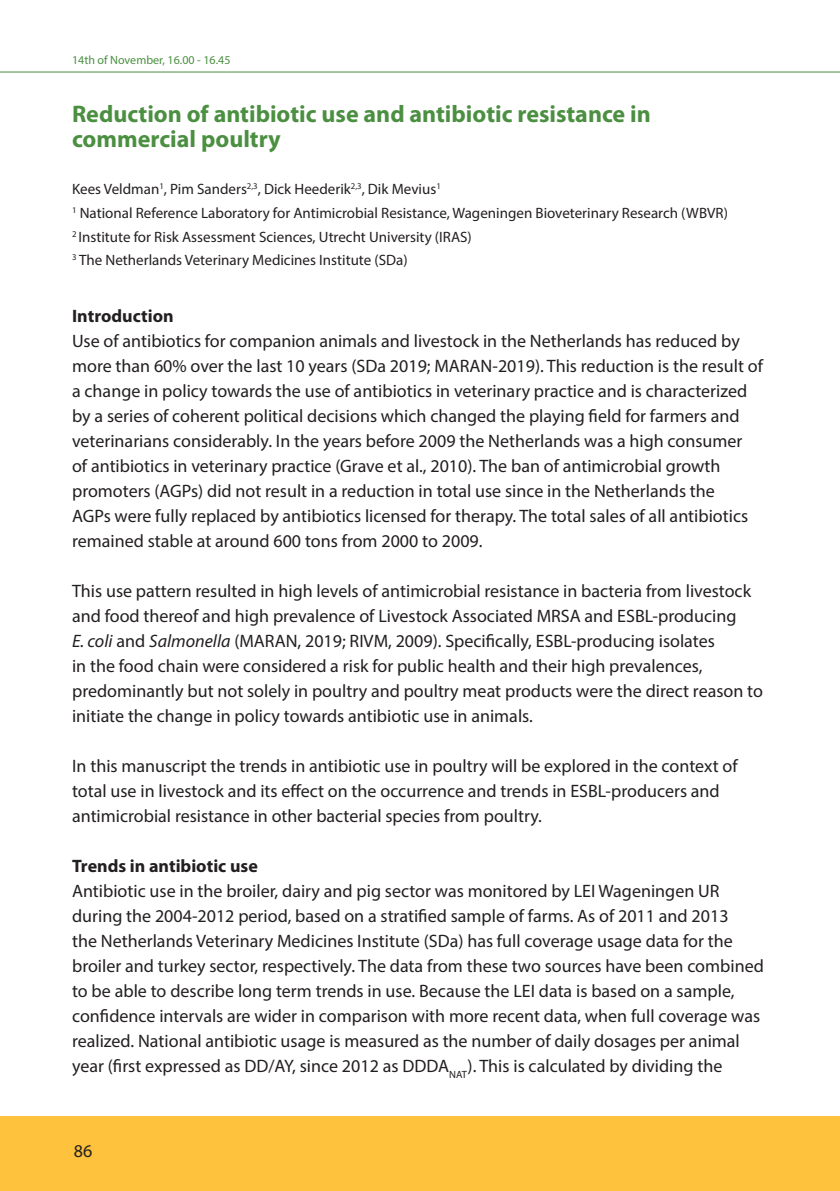
<style>
.page{position:relative;width:840px;height:1191px;background:#fff}
.page>*{position:absolute;margin:0;border:0;box-sizing:border-box;transform-origin:0 0}
.t1{font:700 24px/25px "Myriad Pro";color:#4b8f41}
.t2{font:18px/25px "Myriad Pro";color:#231f20}
.t3{font:700 18px "Myriad Pro";color:#231f20}
.t4{font:15px/23.6px "Myriad Pro";color:#231f20}
.t5{font:12px "Myriad Pro";color:#4b8f41}
.s1{font-style:italic}
</style>
<div class="page">
<hr style="left:839px;top:1116px;width:1px;height:75px;background:#fec23c">
<div style="left:0;top:1116px;width:839px;height:75px;background:#fec23c"></div>
<hr style="left:0;top:72px;width:839px;height:1px;background:#4b8f41">
<p class="t5" style="left:72px;top:53px;width:160px">14th of November, 16.00 - 16.45</p>
<h1 class="t1" style="left:72px;top:101px;width:580px">Reduction of antibiotic use and antibiotic resistance in commercial poultry</h1>
<p class="t4" style="left:72px;top:177px;width:657px">Kees Veldman<sup>1</sup>, Pim Sanders<sup>2,3</sup>, Dick Heederik<sup>2,3</sup>, Dik Mevius<sup>1<br>1</sup> National Reference Laboratory for Antimicrobial Resistance, Wageningen Bioveterinary Research (WBVR)<br><sup>2</sup> Institute for Risk Assessment Sciences, Utrecht University (IRAS)<br><sup>3</sup> The Netherlands Veterinary Medicines Institute (SDa)</p>
<p class="t3" style="left:72px;top:304px;width:103px">Introduction</p>
<p class="t2" style="left:72px;top:328px;width:692px">Use of antibiotics for companion animals and livestock in the Netherlands has reduced by more than 60% over the last 10 years (SDa 2019; MARAN-2019). This reduction is the result of a change in policy towards the use of antibiotics in veterinary practice and is characterized by a series of coherent political decisions which changed the playing field for farmers and veterinarians considerably. In the years before 2009 the Netherlands was a high consumer<br>of antibiotics in veterinary practice (Grave et al., 2010). The ban of antimicrobial growth promoters (AGPs) did not result in a reduction in total use since in the Netherlands the<br>AGPs were fully replaced by antibiotics licensed for therapy. The total sales of all antibiotics remained stable at around 600 tons from 2000 to 2009.</p>
<p class="t2" style="left:72px;top:578px;width:692px">This use pattern resulted in high levels of antimicrobial resistance in bacteria from livestock and food thereof and high prevalence of Livestock Associated MRSA and ESBL-producing<br><span class="s1">E. coli</span> and <span class="s1">Salmonella</span> (MARAN, 2019; RIVM, 2009). Specifically, ESBL-producing isolates<br>in the food chain were considered a risk for public health and their high prevalences, predominantly but not solely in poultry and poultry meat products were the direct reason to initiate the change in policy towards antibiotic use in animals.</p>
<p class="t2" style="left:72px;top:753px;width:666px">In this manuscript the trends in antibiotic use in poultry will be explored in the context of total use in livestock and its effect on the occurrence and trends in ESBL-producers and antimicrobial resistance in other bacterial species from poultry.</p>
<p class="t3" style="left:72px;top:854px;width:187px">Trends in antibiotic use</p>
<p class="t2" style="left:72px;top:878px;width:693px">Antibiotic use in the broiler, dairy and pig sector was monitored by LEI Wageningen UR during the 2004-2012 period, based on a stratified sample of farms. As of 2011 and 2013<br>the Netherlands Veterinary Medicines Institute (SDa) has full coverage usage data for the broiler and turkey sector, respectively. The data from these two sources have been combined to be able to describe long term trends in use. Because the LEI data is based on a sample, confidence intervals are wider in comparison with more recent data, when full coverage was realized. National antibiotic usage is measured as the number of daily dosages per animal year (first expressed as DD/AY, since 2012 as DDDA<sub>NAT</sub>). This is calculated by dividing the</p>
<p class="t2" style="left:74px;top:1138px;width:20px">86</p>
</div>
